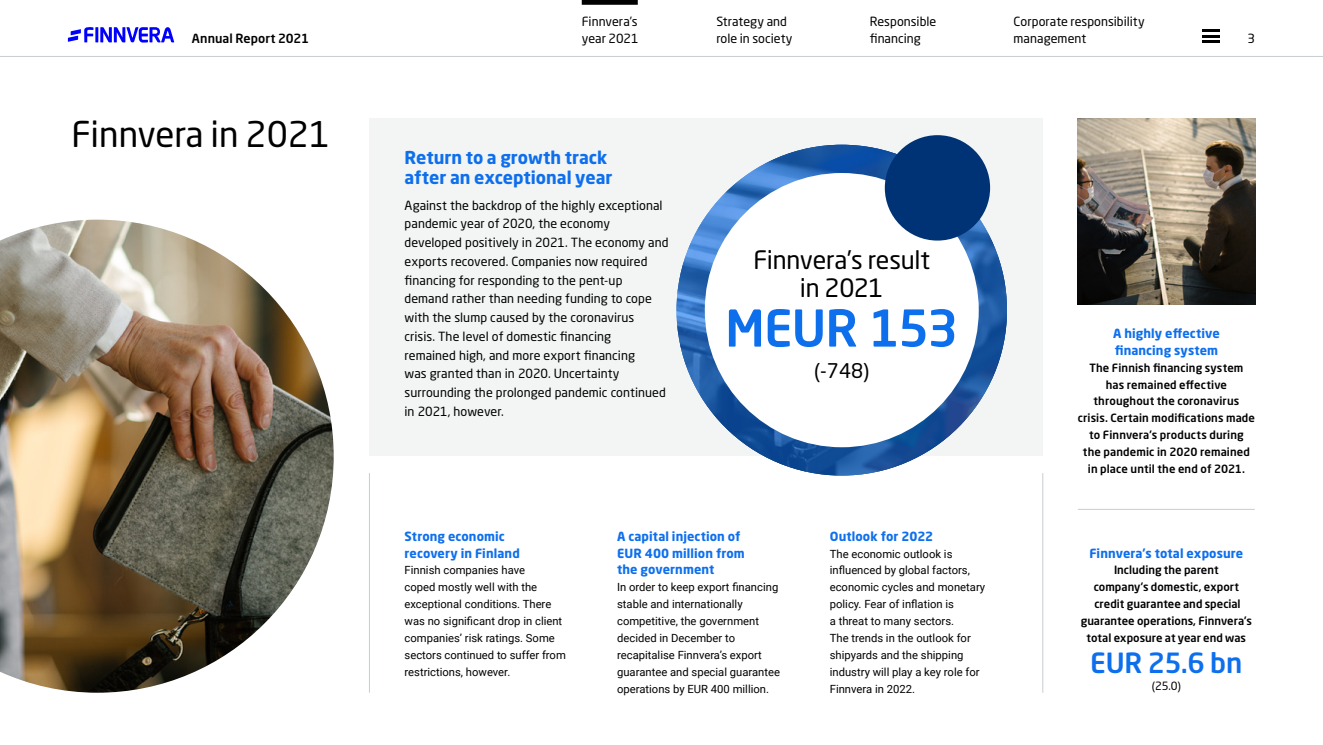
<style>
.page{position:relative;width:1323px;height:745px;background:#fff}
.page>*{position:absolute;margin:0;border:0;box-sizing:border-box;transform-origin:0 0}
.Callout_number_2{font:500 50px "Neo Sans Std";letter-spacing:-.02em;color:#0e6fed}
.Cover_H2{font:35px "Neo Sans Std";color:#000}
.Callout_number_4_cen{font:500 27.5px "Neo Sans Std";letter-spacing:-.01em;color:#0e6fed}
.Callout_text_1_cente{font:25px/27.5px "Neo Sans Std";letter-spacing:-.01em;color:#000;text-align:center}
.Callout_text_2_cente{font:20px "Neo Sans Std";color:#000}
.Case_H{font:700 17.5px/20px "Neo Sans Std";color:#0e6fed}
.Lead_2{font:12.5px/18.8px "Neo Sans Std";letter-spacing:.005em;color:#000}
.H2_centered{font:700 12.5px/16.9px "Neo Sans Std";letter-spacing:.01em;color:#0e6fed}
.t1{font:500 12.5px "Neo Sans Std";letter-spacing:.005em;color:#000}
.Body{font:11.25px/16.9px "Roboto";color:#000}
.Infobox_black_center{font:500 11.25px/16.9px "Neo Sans Std";letter-spacing:.01em;color:#000;text-align:center}
.Infobox_black_center-2{font:11.25px "Neo Sans Std";color:#000}
</style>
<div class="page">
<img style="left:0;top:219px;width:334px;height:473px">
<div style="left:369px;top:118px;width:673px;height:338px;background:#f3f5f5"></div>
<hr style="left:1042px;top:473px;width:1px;height:219px;background:#c8cdd2">
<hr style="left:369px;top:473px;width:1px;height:219px;background:#c8cdd2">
<hr style="left:1078px;top:508px;width:177px;height:1px;background:#c8cdd2">
<svg style="left:676px;top:145px;width:331px;height:330px;background:#2560ab"></svg>
<div style="left:705px;top:173px;width:274px;height:274px;background:#fff;border-radius:50%"></div>
<div style="left:885px;top:135px;width:105px;height:105px;background:#003375;border-radius:50%"></div>
<img style="left:1078px;top:118px;width:177px;height:186px">
<hr style="left:0;top:56px;width:1323px;height:1px;background:#c8cdd2">
<svg style="left:1202px;top:35px;width:17px;height:2px"></svg>
<hr style="left:1202px;top:40px;width:17px;height:3px;background:#000">
<hr style="left:1202px;top:29px;width:17px;height:3px;background:#000">
<hr style="left:95px;top:27px;width:3px;height:15px;background:#00f">
<svg style="left:68px;top:27px;width:25px;height:15px"></svg>
<svg style="left:100px;top:27px;width:74px;height:16px"></svg>
<div style="left:582px;top:0;width:56px;height:5px;background:#000"></div>
<p class="Lead_2" style="left:582px;top:13px;width:58px;line-height:16.2px">Finnvera’s year 2021</p>
<p class="Lead_2" style="left:716px;top:13px;width:78px;line-height:16.2px">Strategy and role in society</p>
<p class="Lead_2" style="left:870px;top:13px;width:68px;line-height:16.2px">Responsible financing</p>
<p class="Lead_2" style="left:1014px;top:13px;width:133px;line-height:16.2px">Corporate responsibility management</p>
<p class="t1" style="left:192px;top:30px;width:119px">Annual Report 2021</p>
<p class="Lead_2" style="left:1247px;top:28px;width:9px">3</p>
<p class="Cover_H2" style="left:71px;top:112px;width:260px">Finnvera in 2021</p>
<p class="Case_H" style="left:405px;top:146px;width:209px">Return to a growth track after an exceptional year</p>
<p class="Lead_2" style="left:405px;top:195px;width:266px">Against the backdrop of the highly exceptional pandemic year of 2020, the economy developed positively in 2021. The economy and exports recovered. Companies now required financing for responding to the pent-up demand rather than needing funding to cope with the slump caused by the coronavirus<br>crisis. The level of domestic financing<br>remained high, and more export financing<br>was granted than in 2020. Uncertainty surrounding the prolonged pandemic continued in 2021, however.</p>
<p class="Callout_text_1_cente" style="left:753px;top:245px;width:178px">Finnvera’s result in 2021</p>
<p class="Callout_number_2" style="left:725px;top:296px;width:235px">MEUR 153</p>
<p class="Callout_text_2_cente" style="left:814px;top:358px;width:57px">(-748)</p>
<h2 class="H2_centered" style="left:405px;top:527px;width:117px">Strong economic recovery in Finland</h2>
<p class="Body" style="left:405px;top:561px;width:163px">Finnish companies have<br>coped mostly well with the exceptional conditions. There was no significant drop in client companies’ risk ratings. Some sectors continued to suffer from restrictions, however.</p>
<h2 class="H2_centered" style="left:617px;top:527px;width:129px">A capital injection of<br>EUR 400 million from the government</h2>
<p class="Body" style="left:617px;top:578px;width:164px">In order to keep export financing stable and internationally competitive, the government decided in December to recapitalise Finnvera’s export guarantee and special guarantee operations by EUR 400 million.</p>
<h2 class="H2_centered" style="left:830px;top:527px;width:105px">Outlook for 2022</h2>
<p class="Body" style="left:830px;top:544px;width:157px">The economic outlook is influenced by global factors, economic cycles and monetary policy. Fear of inflation is<br>a threat to many sectors.<br>The trends in the outlook for shipyards and the shipping industry will play a key role for<br>Finnvera in 2022.</p>
<p class="H2_centered" style="left:1113px;top:324px;width:108px">A highly effective financing system</p>
<p class="Infobox_black_center" style="left:1078px;top:358px;width:179px">The Finnish financing system<br>has remained effective throughout the coronavirus crisis. Certain modifications made to Finnvera’s products during<br>the pandemic in 2020 remained in place until the end of 2021.</p>
<p class="H2_centered" style="left:1089px;top:543px;width:155px">Finnvera’s total exposure</p>
<p class="Infobox_black_center" style="left:1114px;top:561px;width:106px">Including the parent</p>
<p class="Infobox_black_center" style="left:1094px;top:578px;width:147px">company’s domestic, export</p>
<p class="Infobox_black_center" style="left:1094px;top:595px;width:148px">credit guarantee and special</p>
<p class="Infobox_black_center" style="left:1081px;top:612px;width:173px">guarantee operations, Finnvera’s total exposure at year end was</p>
<p class="Callout_number_4_cen" style="left:1090px;top:645px;width:154px">EUR 25.6 bn</p>
<p class="Infobox_black_center-2" style="left:1152px;top:678px;width:30px">(25.0)</p>
</div>
